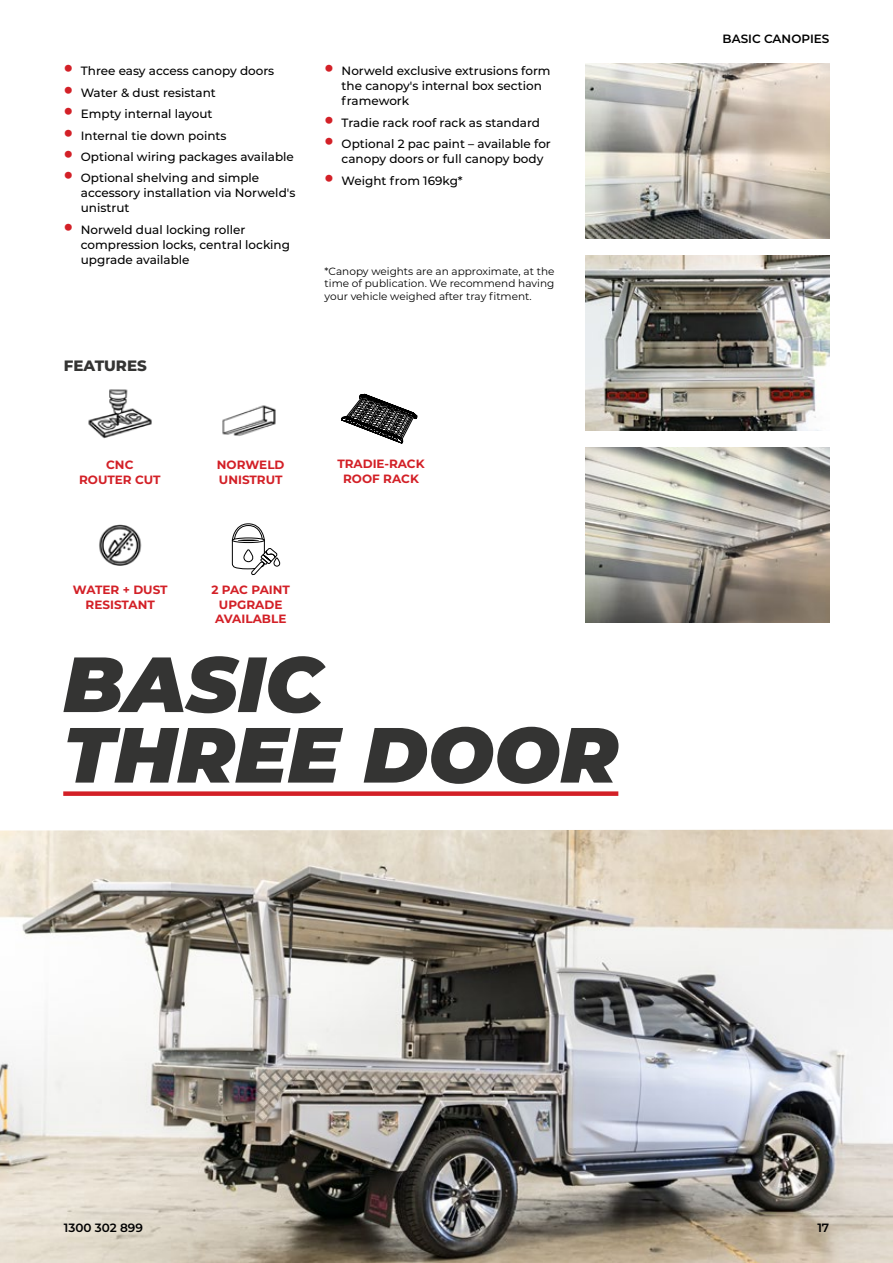
<style>
.page{position:relative;width:893px;height:1263px;background:#fff}
.page>*{position:absolute;margin:0;border:0;box-sizing:border-box;transform-origin:0 0}
.t1{font:italic 900 78px/70.5px "Montserrat";color:#343433}
.t2{font:800 15px "Montserrat";color:#343433}
.t3{font:500 12px/15px "Montserrat";color:#000}
.t4{font:700 12px/14.4px "Montserrat";color:#d32027;text-align:center}
.t5{font:600 12px "Montserrat";color:#000}
.t6{font:10.5px/12.6px "Montserrat";color:#000;text-align:justify}
.t7{font:900 7.05px/8.6px "Gotham";color:#d32027;text-align:center;scale:1.05 1}
.s1{font-weight:800;font-size:24px;color:#d32027}
</style>
<div class="page">
<img style="left:585px;top:256px;width:244px;height:175px">
<img style="left:585px;top:448px;width:244px;height:175px">
<img style="left:585px;top:64px;width:244px;height:175px">
<img style="left:88px;top:389px;width:64px;height:50px">
<img style="left:99px;top:524px;width:43px;height:42px">
<svg style="left:231px;top:523px;width:50px;height:53px"></svg>
<img style="left:222px;top:405px;width:54px;height:31px">
<img style="left:0;top:830px;width:893px;height:433px">
<div style="left:63px;top:791px;width:555px;height:5px;background:#d32027"></div>
<svg style="left:341px;top:394px;width:76px;height:50px"></svg>
<p class="t3" style="left:64px;top:63px;width:212px"><span class="s1">•</span> Three easy access canopy doors</p>
<p class="t3" style="left:64px;top:85px;width:154px"><span class="s1">•</span> Water &amp; dust resistant</p>
<p class="t3" style="left:64px;top:106px;width:150px"><span class="s1">•</span> Empty internal layout</p>
<p class="t3" style="left:64px;top:127px;width:164px"><span class="s1">•</span> Internal tie down points</p>
<p class="t3" style="left:64px;top:149px;width:232px"><span class="s1">•</span> Optional wiring packages available</p>
<p class="t3" style="left:81px;top:170px;width:216px;text-indent:-17px"><span class="s1">•</span> Optional shelving and simple accessory installation via Norweld's unistrut</p>
<p class="t3" style="left:81px;top:221px;width:211px;text-indent:-17px"><span class="s1">•</span> Norweld dual locking roller compression locks, central locking upgrade available</p>
<p class="t2" style="left:64px;top:355px;width:85px">FEATURES</p>
<p class="t3" style="left:342px;top:63px;width:210px;text-indent:-17px"><span class="s1">•</span> Norweld exclusive extrusions form the canopy's internal box section framework</p>
<p class="t3" style="left:325px;top:115px;width:217px"><span class="s1">•</span> Tradie rack roof rack as standard</p>
<p class="t3" style="left:342px;top:136px;width:211px;text-indent:-17px"><span class="s1">•</span> Optional 2 pac paint – available for canopy doors or full canopy body</p>
<p class="t3" style="left:325px;top:172px;width:140px"><span class="s1">•</span> Weight from 169kg*</p>
<p class="t6" style="left:325px;top:264px;width:231px">*Canopy weights are an approximate, at the time of publication. We recommend having your vehicle weighed after tray fitment.</p>
<p class="t4" style="left:79px;top:457px;width:83px">CNC<br>ROUTER CUT</p>
<p class="t4" style="left:217px;top:457px;width:69px;text-align:left">NORWELD<br>UNISTRUT</p>
<p class="t4" style="left:337px;top:456px;width:89px">TRADIE-RACK<br>ROOF RACK</p>
<p class="t4" style="left:73px;top:582px;width:96px">WATER + DUST<br>RESISTANT</p>
<p class="t7" style="left:216px;top:590px;width:68px">2 Pack Paint<br>Upgrade Available</p>
<p class="t4" style="left:211px;top:582px;width:80px">2 PAC PAINT<br>UPGRADE<br>AVAILABLE</p>
<h1 class="t1" style="left:63px;top:644px;width:557px">BASIC<br>THREE DOOR</h1>
<p class="t5" style="left:723px;top:30px;width:108px">BASIC CANOPIES</p>
<p class="t5" style="left:64px;top:1219px;width:81px">1300 302 899</p>
<p class="t5" style="left:817px;top:1219px;width:13px">17</p>
</div>
